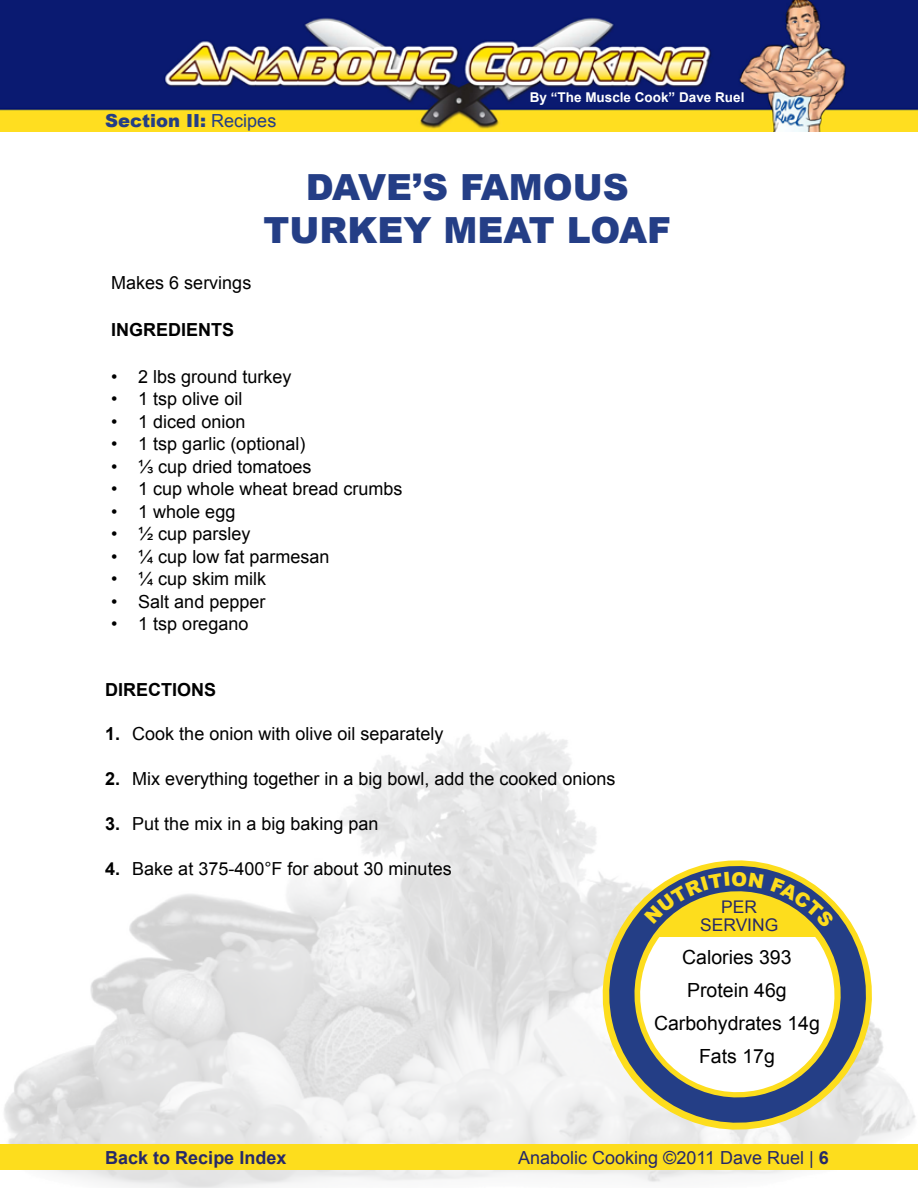
<style>
.page{position:relative;width:918px;height:1188px;background:#fff}
.page>*{position:absolute;margin:0;border:0;box-sizing:border-box;transform-origin:0 0}
.t1{font:900 36px/43.2px "Arial";color:#243e86;text-align:center}
.t2{font:19.5px/33px "Arial";color:#000;text-align:center}
.t3{font:18px "Arial";color:#000}
.t4{font:18px "Arial";color:#262968}
.t5{font:700 18px "Arial";color:#000}
.t6{font:700 18px "Arial";color:#262968}
.t7{font:900 18px "Arial";color:#243e86}
.t8{font:17.4px "Arial";color:#262968}
.t9{font:700 13.5px "Arial";color:#fff}
.s1{font-weight:400}
.s2{font-weight:700}
</style>
<div class="page">
<img style="left:0;top:733px;width:918px;height:455px">
<div style="left:0;top:1144px;width:918px;height:25px;background:#fddd1d"></div>
<img style="left:0;top:0;width:918px;height:131px">
<svg style="left:605px;top:863px;width:260px;height:281px"></svg>
<svg style="left:611px;top:868px;width:253px;height:269px"></svg>
<svg style="left:644px;top:872px;width:120px;height:52px;background:#96945e"></svg>
<svg style="left:770px;top:878px;width:65px;height:51px;background:#888a6c"></svg>
<p class="t7" style="left:105px;top:107px;width:173px">Section II: <span class="s1">Recipes</span></p>
<p class="t9" style="left:530px;top:88px;width:216px">By “The Muscle Cook” Dave Ruel</p>
<h1 class="t1" style="left:263px;top:164px;width:405px">DAVE’S FAMOUS<br>TURKEY MEAT LOAF</h1>
<p class="t3" style="left:111px;top:271px;width:142px">Makes 6 servings</p>
<p class="t5" style="left:111px;top:318px;width:125px">Ingredients</p>
<p class="t3" style="left:111px;top:365px;width:182px">• 2 lbs ground turkey</p>
<p class="t3" style="left:111px;top:387px;width:133px">• 1 tsp olive oil</p>
<p class="t3" style="left:111px;top:410px;width:136px">• 1 diced onion</p>
<p class="t3" style="left:111px;top:432px;width:196px">• 1 tsp garlic (optional)</p>
<p class="t3" style="left:111px;top:455px;width:202px">• ⅓ cup dried tomatoes</p>
<p class="t3" style="left:111px;top:477px;width:293px">• 1 cup whole wheat bread crumbs</p>
<p class="t3" style="left:111px;top:500px;width:126px">• 1 whole egg</p>
<p class="t3" style="left:111px;top:522px;width:141px">• ½ cup parsley</p>
<p class="t3" style="left:111px;top:545px;width:220px">• ¼ cup low fat parmesan</p>
<p class="t3" style="left:111px;top:567px;width:157px">• ¼ cup skim milk</p>
<p class="t3" style="left:111px;top:590px;width:156px">• Salt and pepper</p>
<p class="t3" style="left:111px;top:612px;width:139px">• 1 tsp oregano</p>
<p class="t5" style="left:105px;top:678px;width:113px">Directions</p>
<p class="t3" style="left:105px;top:722px;width:340px"><span class="s2">1.</span> Cook the onion with olive oil separately</p>
<p class="t3" style="left:105px;top:767px;width:512px"><span class="s2">2.</span> Mix everything together in a big bowl, add the cooked onions</p>
<p class="t3" style="left:105px;top:812px;width:275px"><span class="s2">3.</span> Put the mix in a big baking pan</p>
<p class="t3" style="left:105px;top:857px;width:348px"><span class="s2">4.</span> Bake at 375-400°F for about 30 minutes</p>
<p class="t8" style="left:721px;top:895px;width:31px">Per</p>
<p class="t8" style="left:700px;top:914px;width:80px">Serving</p>
<p class="t2" style="left:654px;top:940px;width:167px">Calories 393<br>Protein 46g<br>Carbohydrates 14g<br>Fats 17g</p>
<p class="t6" style="left:105px;top:1145px;width:183px">Back to Recipe Index</p>
<p class="t4" style="left:518px;top:1145px;width:312px">Anabolic Cooking ©2011 Dave Ruel | <span class="s2">6</span></p>
</div>
